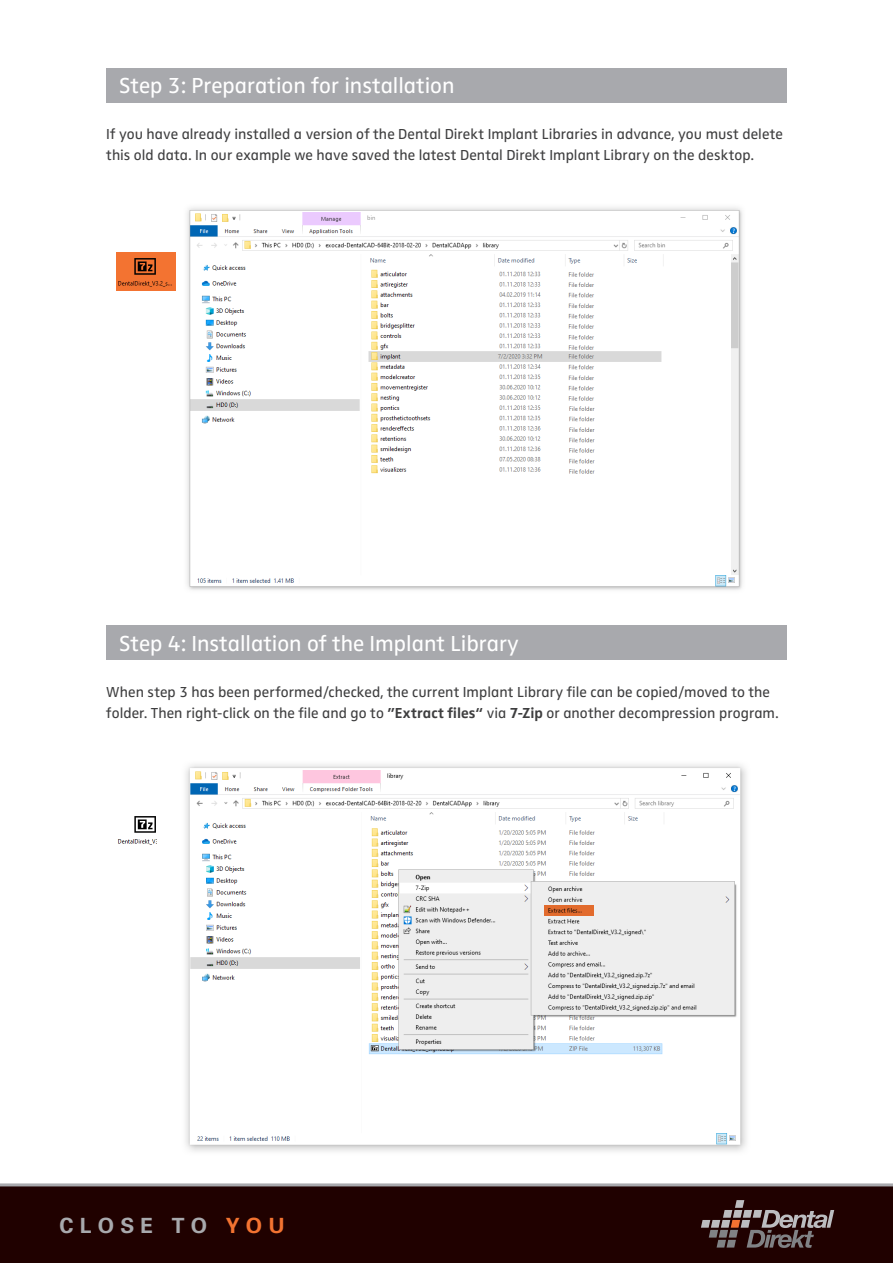
<style>
.page{position:relative;width:893px;height:1263px;background:#fff}
.page>*{position:absolute;margin:0;border:0;box-sizing:border-box;transform-origin:0 0}
.t1{font:22.5px "Zwo Regular Plain Alt";color:#fff}
.t2{font:700 21px "Univers";letter-spacing:.3em;color:#a8a9ad}
.t3{font:15px/21px "Zwo Regular Plain Alt";letter-spacing:.005em;color:#3e3e3f}
.s1{font-family:"Zwo Bold Plain Alt"}
.s2{color:#f37331}
</style>
<div class="page">
<img style="left:117px;top:764px;width:630px;height:388px">
<img style="left:116px;top:207px;width:627px;height:383px">
<div style="left:0;top:1186px;width:893px;height:77px;background:#200100"></div>
<hr style="left:0;top:1183px;width:893px;height:3px;background:#a8a9ad">
<svg style="left:701px;top:1200px;width:133px;height:48px"></svg>
<div style="left:106px;top:68px;width:681px;height:34px;background:#a8a9ad"></div>
<div style="left:106px;top:626px;width:681px;height:34px;background:#a8a9ad"></div>
<svg style="left:544px;top:905px;width:50px;height:11px"></svg>
<svg style="left:117px;top:253px;width:59px;height:38px;background:#d7652b"></svg>
<p class="t1" style="left:119px;top:73px;width:337px">Step 3: Preparation for installation</p>
<p class="t3" style="left:106px;top:123px;width:678px">If you have already installed a version of the Dental Direkt Implant Libraries in advance, you must delete this old data. In our example we have saved the latest Dental Direkt Implant Library on the desktop.</p>
<p class="t1" style="left:119px;top:630px;width:401px">Step 4: Installation of the Implant Library</p>
<p class="t3" style="left:106px;top:681px;width:674px">When step 3 has been performed/checked, the current Implant Library file can be copied/moved to the folder. Then right-click on the file and go to <span class="s1">”Extract files“</span> via <span class="s1">7-Zip</span> or another decompression program.</p>
<p class="t2" style="left:60px;top:1211px;width:227px">CLOSE TO <span class="s2">YOU</span></p>
</div>
